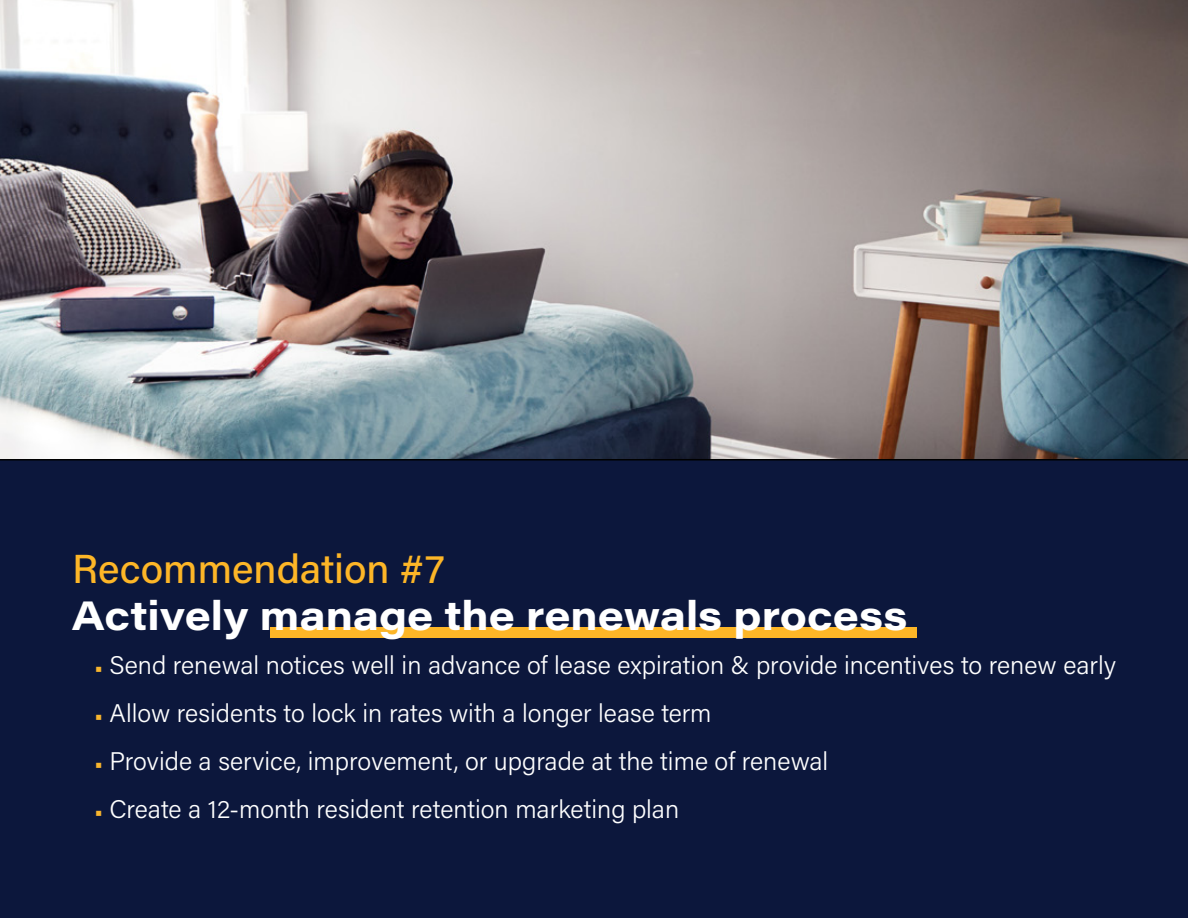
<style>
.page{position:relative;width:1188px;height:918px;background:#fff}
.page>*{position:absolute;margin:0;border:0;box-sizing:border-box;transform-origin:0 0}
.t1{font:700 40.5px "Acumin Pro Wide";color:#fff}
.t2{font:500 40.5px "Acumin Pro";color:#fdb627}
.t3{font:300 25.5px "Acumin Pro";color:#fff}
.s1{font-family:"Acumin Pro Wide";font-weight:700;font-size:18px;color:#f8b52e}
</style>
<div class="page">
<img style="left:0;top:0;width:1188px;height:459px">
<div style="left:0;top:459px;width:1188px;height:459px;background:#0c173c"></div>
<div style="left:270px;top:627px;width:646px;height:11px;background:#fdb627"></div>
<h1 class="t2" style="left:72px;top:541px;width:374px">Recommendation #7</h1>
<h1 class="t1" style="left:72px;top:586px;width:837px">Actively manage the renewals process</h1>
<p class="t3" style="left:94px;top:647px;width:1023px"><span class="s1">•</span> Send renewal notices well in advance of lease expiration &amp; provide incentives to renew early</p>
<p class="t3" style="left:94px;top:695px;width:619px"><span class="s1">•</span> Allow residents to lock in rates with a longer lease term</p>
<p class="t3" style="left:94px;top:743px;width:735px"><span class="s1">•</span> Provide a service, improvement, or upgrade at the time of renewal</p>
<p class="t3" style="left:94px;top:791px;width:586px"><span class="s1">•</span> Create a 12-month resident retention marketing plan</p>
</div>
